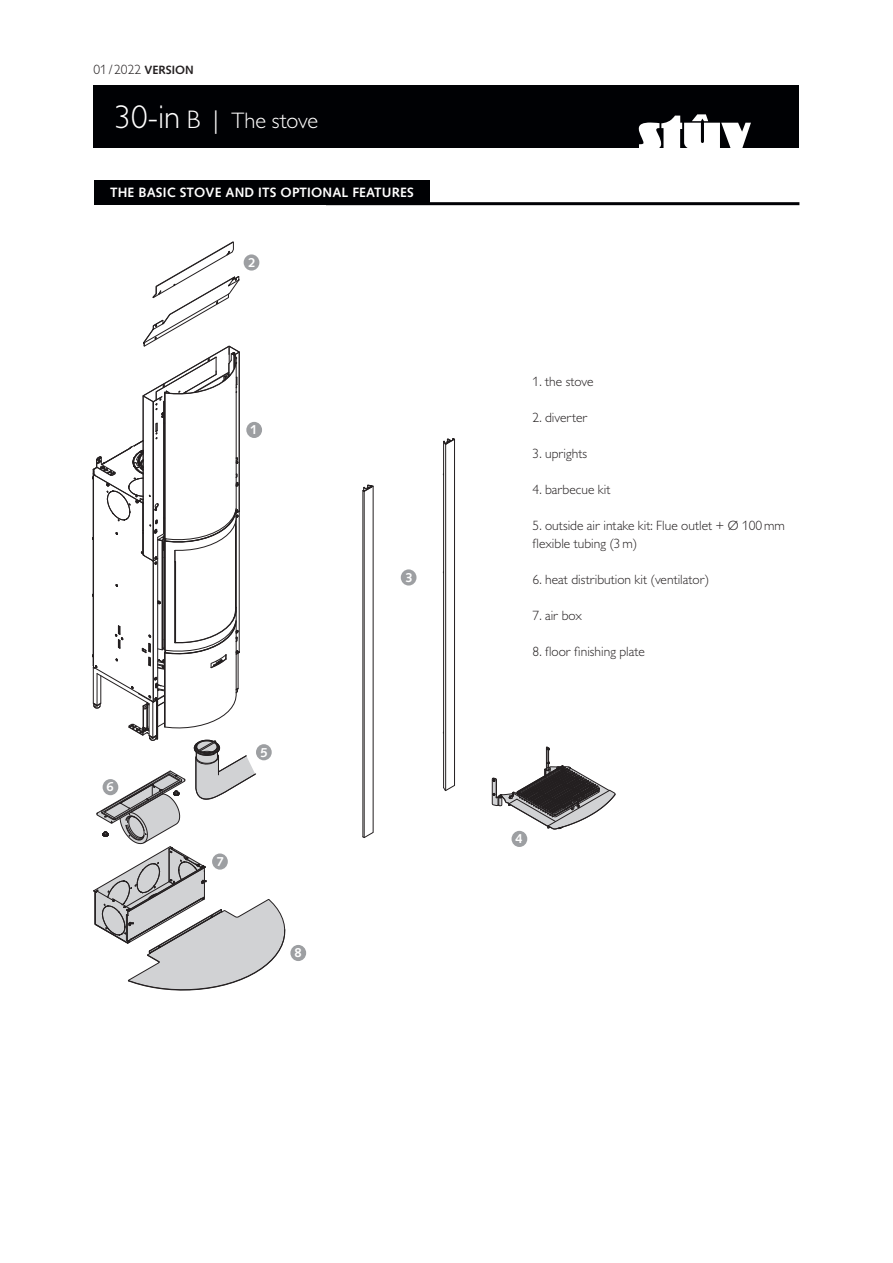
<style>
.page{position:relative;width:893px;height:1263px;background:#fff}
.page>*{position:absolute;margin:0;border:0;box-sizing:border-box;transform-origin:0 0}
.t1{font:300 22.5px "Gill Sans MT Pro";letter-spacing:-.005em;color:#fff}
.t2{font:300 13.5px/18px "Gill Sans MT Pro";color:#231f20}
.t3{font:700 13.5px "Syntax LT Std";letter-spacing:.01em;color:#fff}
.t4{font:700 13.05px "Syntax LT Std";color:#fff}
.s1{font-family:"Syntax LT Std";font-weight:700;font-size:12px}
.s2{font-size:33px}
.s3{font-size:25.5px}
</style>
<div class="page">
<div style="left:94px;top:85px;width:705px;height:63px;background:#000104"></div>
<svg style="left:639px;top:114px;width:112px;height:34px"></svg>
<hr style="left:326px;top:202px;width:473px;height:3px;background:#000104">
<div style="left:94px;top:180px;width:335px;height:25px;background:#000104"></div>
<svg style="left:362px;top:484px;width:12px;height:354px"></svg>
<svg style="left:443px;top:438px;width:12px;height:353px"></svg>
<svg style="left:492px;top:746px;width:124px;height:84px"></svg>
<hr style="left:364px;top:491px;width:1px;height:346px;background:#231f20">
<hr style="left:445px;top:444px;width:1px;height:346px;background:#231f20">
<svg style="left:92px;top:241px;width:194px;height:750px"></svg>
<div style="left:244px;top:254px;width:15px;height:17px;background:#9d9fa2;border-radius:50%"></div>
<div style="left:246px;top:422px;width:16px;height:16px;background:#9d9fa2;border-radius:50%"></div>
<div style="left:401px;top:569px;width:15px;height:16px;background:#9d9fa2;border-radius:50%"></div>
<div style="left:103px;top:779px;width:15px;height:16px;background:#9d9fa2;border-radius:50%"></div>
<div style="left:290px;top:945px;width:16px;height:16px;background:#9d9fa2;border-radius:50%"></div>
<div style="left:256px;top:744px;width:16px;height:16px;background:#9d9fa2;border-radius:50%"></div>
<div style="left:512px;top:831px;width:15px;height:16px;background:#9d9fa2;border-radius:50%"></div>
<div style="left:212px;top:853px;width:16px;height:17px;background:#9d9fa2;border-radius:50%"></div>
<p class="t2" style="left:94px;top:61px;width:102px">01/ 2022 <span class="s1">VERSION</span></p>
<h1 class="t1" style="left:115px;top:107px;width:205px"><span class="s2">30-in</span> <span class="s3">B |</span> The stove</h1>
<p class="t3" style="left:110px;top:185px;width:305px">THE BASIC STOVE AND ITS OPTIONAL FEATURES</p>
<p class="t4" style="left:248px;top:255px;width:9px">2</p>
<p class="t4" style="left:250px;top:422px;width:9px">1</p>
<p class="t4" style="left:107px;top:779px;width:9px">6</p>
<p class="t4" style="left:260px;top:745px;width:9px">5</p>
<p class="t4" style="left:217px;top:854px;width:9px">7</p>
<p class="t4" style="left:294px;top:945px;width:9px">8</p>
<p class="t4" style="left:405px;top:570px;width:9px">3</p>
<p class="t2" style="left:533px;top:372px;width:62px">1. the stove</p>
<p class="t2" style="left:533px;top:408px;width:56px">2. diverter</p>
<p class="t2" style="left:533px;top:444px;width:56px">3. uprights</p>
<p class="t2" style="left:533px;top:480px;width:79px">4. barbecue kit</p>
<p class="t2" style="left:533px;top:516px;width:254px">5. outside air intake kit: Flue outlet + Ø 100mm flexible tubing (3m)</p>
<p class="t2" style="left:533px;top:570px;width:178px">6. heat distribution kit (ventilator)</p>
<p class="t2" style="left:533px;top:606px;width:51px">7. air box</p>
<p class="t2" style="left:533px;top:642px;width:114px">8. floor finishing plate</p>
<p class="t4" style="left:515px;top:831px;width:9px">4</p>
</div>
